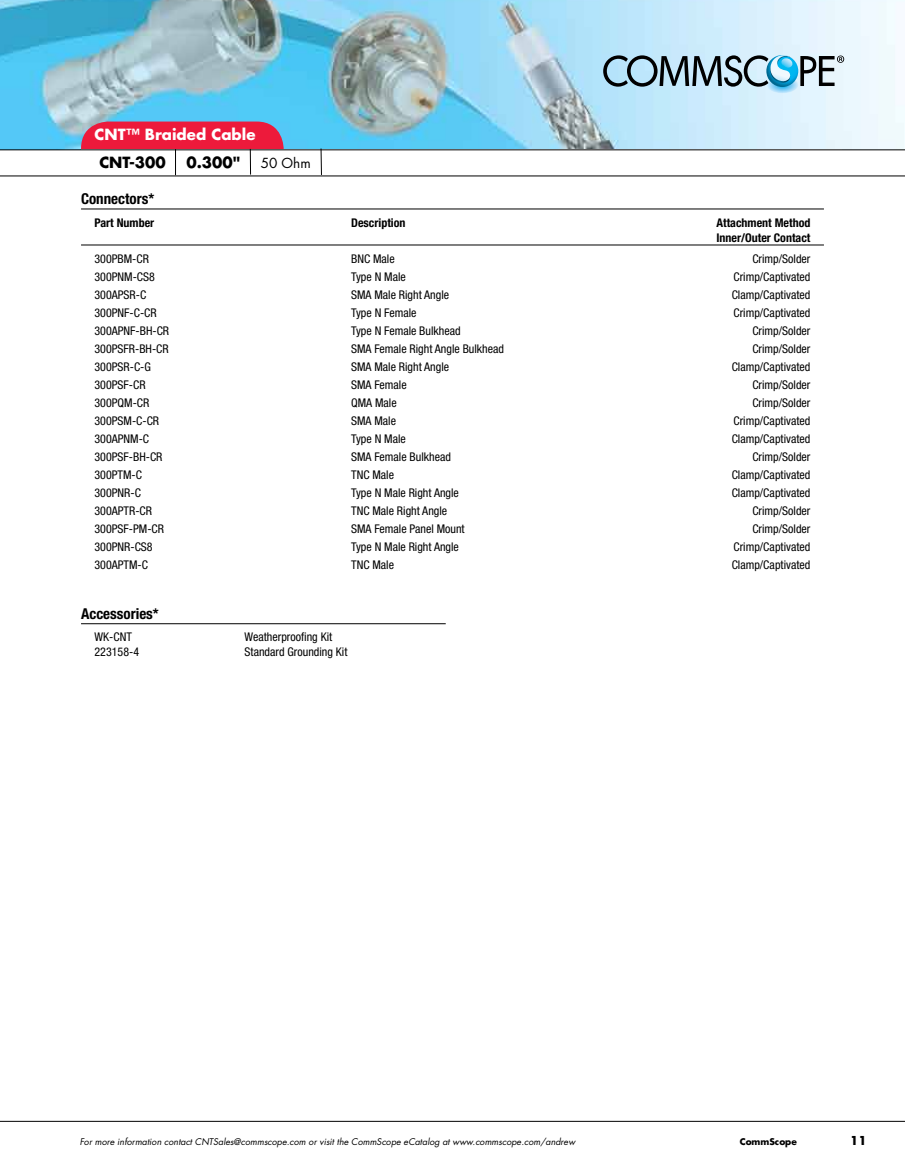
<style>
.page{position:relative;width:905px;height:1175px;background:#fff}
.page>*{position:absolute;margin:0;border:0;box-sizing:border-box;transform-origin:0 0}
.t1{font:700 condensed 15px "Helvetica Neue";color:#000}
.t2{font:700 15px "Futura Std";color:#fff}
.t3{font:700 15px "Futura Std";color:#000}
.t4{font:13.5px "Futura Std";color:#000}
.t5{font:condensed 12px "Helvetica Neue";color:#000}
.t6{font:700 condensed 12px/15px "Helvetica Neue";color:#000}
.t7{font:700 12px "Futura Std";color:#000}
.t8{font:italic 9px "Futura Std";color:#000}
.t9{font:700 9px "Futura Std";color:#000}
</style>
<div class="page">
<img style="left:0;top:0;width:904px;height:149px">
<div style="left:81px;top:122px;width:203px;height:66px;background:#ed1a3b;border-radius:27px"></div>
<div style="left:81px;top:150px;width:760px;height:40px;background:#fff"></div>
<svg style="left:175px;top:150px;width:1px;height:25px"></svg>
<svg style="left:250px;top:150px;width:1px;height:25px"></svg>
<hr style="left:320px;top:149px;width:2px;height:26px;background:#000">
<hr style="left:81px;top:209px;width:743px;height:1px;background:#000">
<hr style="left:81px;top:245px;width:743px;height:1px;background:#000">
<hr style="left:81px;top:623px;width:365px;height:1px;background:#000">
<hr style="left:0;top:1120px;width:904px;height:1px;background:#000">
<hr style="left:0;top:149px;width:904px;height:1px;background:#000">
<hr style="left:0;top:176px;width:904px;height:1px;background:#000">
<svg style="left:603px;top:54px;width:241px;height:39px;background:#92b0be"></svg>
<p class="t2" style="left:94px;top:125px;width:162px">CNT™ Braided Cable</p>
<p class="t3" style="left:99px;top:153px;width:68px">CNT-300</p>
<p class="t3" style="left:186px;top:153px;width:55px">0.300"</p>
<p class="t4" style="left:261px;top:155px;width:51px">50 Ohm</p>
<p class="t1" style="left:81px;top:190px;width:75px">Connectors*</p>
<p class="t6" style="left:94px;top:215px;width:61px">Part Number</p>
<p class="t6" style="left:351px;top:215px;width:56px">Description</p>
<p class="t6" style="left:716px;top:215px;width:95px">Attachment Method<br>Inner/Outer Contact</p>
<p class="t5" style="left:94px;top:251px;width:56px">300PBM-CR</p>
<p class="t5" style="left:351px;top:251px;width:45px">BNC Male</p>
<p class="t5" style="left:752px;top:251px;width:59px">Crimp/Solder</p>
<p class="t5" style="left:94px;top:269px;width:62px">300PNM-CS8</p>
<p class="t5" style="left:351px;top:269px;width:56px">Type N Male</p>
<p class="t5" style="left:733px;top:269px;width:78px">Crimp/Captivated</p>
<p class="t5" style="left:94px;top:287px;width:53px">300APSR-C</p>
<p class="t5" style="left:351px;top:287px;width:99px">SMA Male Right Angle</p>
<p class="t5" style="left:731px;top:287px;width:80px">Clamp/Captivated</p>
<p class="t5" style="left:94px;top:305px;width:64px">300PNF-C-CR</p>
<p class="t5" style="left:351px;top:305px;width:67px">Type N Female</p>
<p class="t5" style="left:733px;top:305px;width:78px">Crimp/Captivated</p>
<p class="t5" style="left:94px;top:323px;width:76px">300APNF-BH-CR</p>
<p class="t5" style="left:351px;top:323px;width:111px">Type N Female Bulkhead</p>
<p class="t5" style="left:752px;top:323px;width:59px">Crimp/Solder</p>
<p class="t5" style="left:94px;top:341px;width:76px">300PSFR-BH-CR</p>
<p class="t5" style="left:351px;top:341px;width:154px">SMA Female Right Angle Bulkhead</p>
<p class="t5" style="left:752px;top:341px;width:59px">Crimp/Solder</p>
<p class="t5" style="left:94px;top:359px;width:58px">300PSR-C-G</p>
<p class="t5" style="left:351px;top:359px;width:99px">SMA Male Right Angle</p>
<p class="t5" style="left:731px;top:359px;width:80px">Clamp/Captivated</p>
<p class="t5" style="left:94px;top:377px;width:53px">300PSF-CR</p>
<p class="t5" style="left:351px;top:377px;width:57px">SMA Female</p>
<p class="t5" style="left:752px;top:377px;width:59px">Crimp/Solder</p>
<p class="t5" style="left:94px;top:395px;width:56px">300PQM-CR</p>
<p class="t5" style="left:351px;top:395px;width:47px">QMA Male</p>
<p class="t5" style="left:752px;top:395px;width:59px">Crimp/Solder</p>
<p class="t5" style="left:94px;top:413px;width:66px">300PSM-C-CR</p>
<p class="t5" style="left:351px;top:413px;width:46px">SMA Male</p>
<p class="t5" style="left:733px;top:413px;width:78px">Crimp/Captivated</p>
<p class="t5" style="left:94px;top:431px;width:56px">300APNM-C</p>
<p class="t5" style="left:351px;top:431px;width:56px">Type N Male</p>
<p class="t5" style="left:731px;top:431px;width:80px">Clamp/Captivated</p>
<p class="t5" style="left:94px;top:449px;width:69px">300PSF-BH-CR</p>
<p class="t5" style="left:351px;top:449px;width:101px">SMA Female Bulkhead</p>
<p class="t5" style="left:752px;top:449px;width:59px">Crimp/Solder</p>
<p class="t5" style="left:94px;top:467px;width:49px">300PTM-C</p>
<p class="t5" style="left:351px;top:467px;width:44px">TNC Male</p>
<p class="t5" style="left:731px;top:467px;width:80px">Clamp/Captivated</p>
<p class="t5" style="left:94px;top:485px;width:48px">300PNR-C</p>
<p class="t5" style="left:351px;top:485px;width:109px">Type N Male Right Angle</p>
<p class="t5" style="left:731px;top:485px;width:80px">Clamp/Captivated</p>
<p class="t5" style="left:94px;top:503px;width:59px">300APTR-CR</p>
<p class="t5" style="left:351px;top:503px;width:97px">TNC Male Right Angle</p>
<p class="t5" style="left:752px;top:503px;width:59px">Crimp/Solder</p>
<p class="t5" style="left:94px;top:521px;width:71px">300PSF-PM-CR</p>
<p class="t5" style="left:351px;top:521px;width:115px">SMA Female Panel Mount</p>
<p class="t5" style="left:752px;top:521px;width:59px">Crimp/Solder</p>
<p class="t5" style="left:94px;top:539px;width:60px">300PNR-CS8</p>
<p class="t5" style="left:351px;top:539px;width:109px">Type N Male Right Angle</p>
<p class="t5" style="left:733px;top:539px;width:78px">Crimp/Captivated</p>
<p class="t5" style="left:94px;top:557px;width:55px">300APTM-C</p>
<p class="t5" style="left:351px;top:557px;width:44px">TNC Male</p>
<p class="t5" style="left:731px;top:557px;width:80px">Clamp/Captivated</p>
<p class="t1" style="left:81px;top:604px;width:79px">Accessories*</p>
<p class="t5" style="left:94px;top:630px;width:39px">WK-CNT</p>
<p class="t5" style="left:244px;top:630px;width:89px">Weatherproofing Kit</p>
<p class="t5" style="left:94px;top:645px;width:46px">223158-4</p>
<p class="t5" style="left:244px;top:645px;width:104px">Standard Grounding Kit</p>
<p class="t8" style="left:80px;top:1136px;width:497px">For more information contact CNTSales@commscope.com or visit the CommScope eCatalog at www.commscope.com/andrew</p>
<p class="t9" style="left:739px;top:1135px;width:59px">CommScope</p>
<p class="t7" style="left:850px;top:1132px;width:18px">11</p>
</div>
